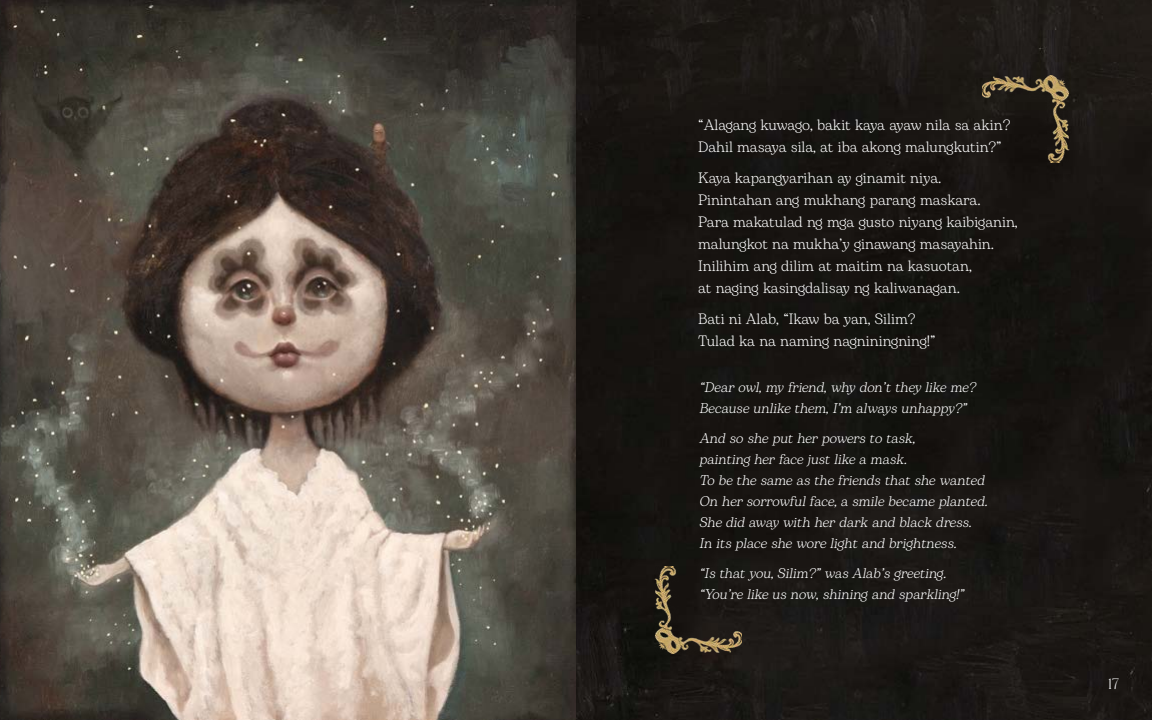
<style>
.page{position:relative;width:1152px;height:720px;background:#fff}
.page>*{position:absolute;margin:0;border:0;box-sizing:border-box;transform-origin:0 0}
.t1{font:15px/22px "Bogart";color:#fff}
.t2{font:15px "MADE Mirage";color:#fff}
.t3{font:italic 14px/21px "Bogart";color:#fff}
</style>
<div class="page">
<img style="left:0;top:0;width:1152px;height:720px">
<img style="left:655px;top:566px;width:87px;height:87px">
<img style="left:982px;top:76px;width:87px;height:87px">
<p class="t1" style="left:698px;top:113px;width:314px">“Alagang kuwago, bakit kaya ayaw nila sa akin?<br>Dahil masaya sila, at iba akong malungkutin?”</p>
<p class="t1" style="left:698px;top:166px;width:321px">Kaya kapangyarihan ay ginamit niya.<br>Pinintahan ang mukhang parang maskara.<br>Para makatulad ng mga gusto niyang kaibiganin, malungkot na mukha’y ginawang masayahin.<br>Inilihim ang dilim at maitim na kasuotan,<br>at naging kasingdalisay ng kaliwanagan.</p>
<p class="t1" style="left:698px;top:307px;width:239px">Bati ni Alab, “Ikaw ba yan, Silim?<br>Tulad ka na naming nagniningning!”</p>
<p class="t3" style="left:699px;top:377px;width:281px">“Dearowl,my friend,why don’tthey like me?<br>Because unlike them,I’m alway s unhappy ?”</p>
<p class="t3" style="left:699px;top:428px;width:293px">And so she putherpowers to task,<br>painting herface justlike a mask.<br>To be the same as the friends thatshe wanted On hersorrowfulface,a smile became planted.<br>She did away with herdark and black dress.<br>In its place she wore lightand brightness.</p>
<p class="t3" style="left:699px;top:563px;width:270px">“Is thaty ou,Silim?”was Alab’s greeting. “You’re like us now,shining and sparkling!”</p>
<p class="t2" style="left:1108px;top:675px;width:13px">17</p>
</div>
